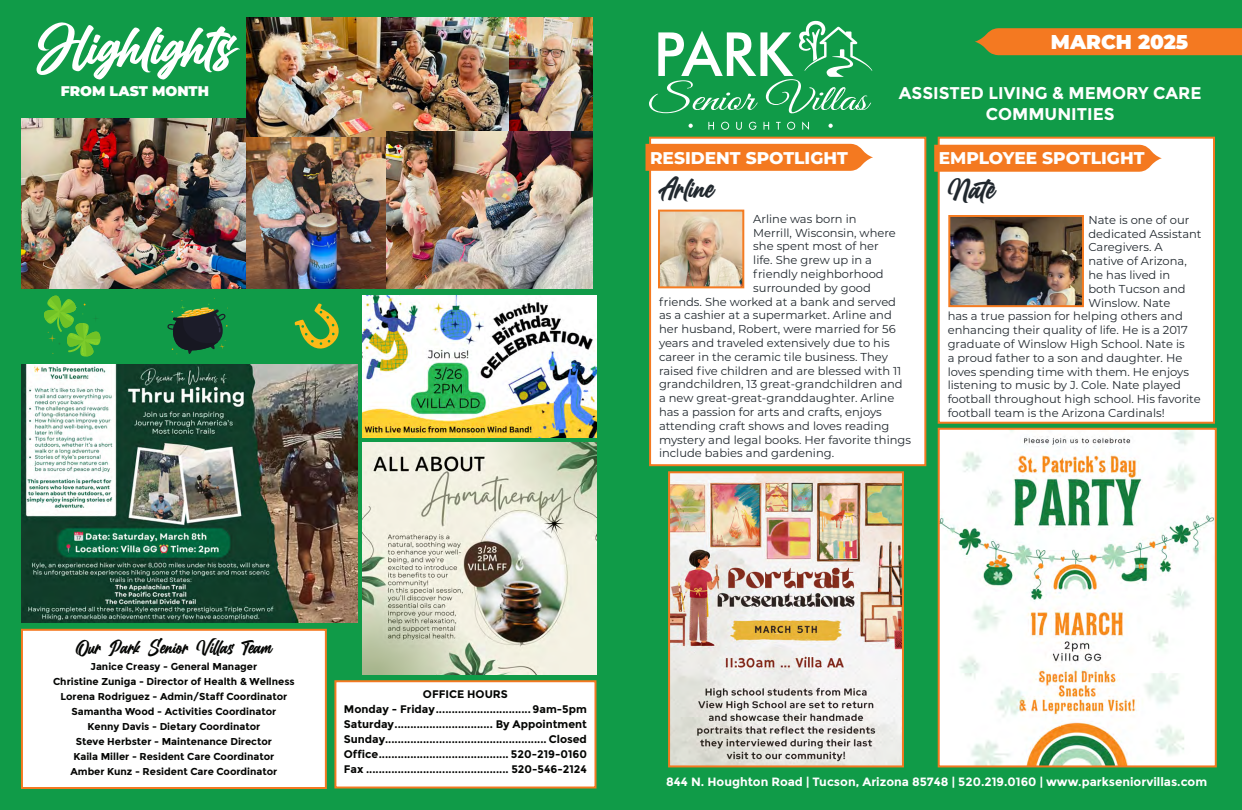
<style>
.page{position:relative;width:1242px;height:810px;background:#109b48}
.page>*{position:absolute;margin:0;border:0;box-sizing:border-box;transform-origin:0 0}
.t1{font:60px "Billion Dreams";color:#fff}
.Body_Text{font:30px "Billion Dreams";color:#21282e}
.t2{font:20px "Billion Dreams";color:#040503}
.t3{font:900 20px "Montserrat";color:#fff}
.t4{font:700 17px "Montserrat";color:#fff}
.t5{font:800 17px "Montserrat";color:#fff}
.t6{font:900 14px "Montserrat";color:#fff}
.t7{font:700 12px "Montserrat";color:#fff}
.Body_Text-2{font:11.5px "Montserrat";color:#21282e}
.t8{font:700 11px "Montserrat";color:#040503}
.t9{font:700 10px "Montserrat";color:#040503}
</style>
<div class="page">
<svg style="left:975px;top:28px;width:267px;height:27px;background:#e97a22"></svg>
<svg style="left:649px;top:21px;width:223px;height:92px"></svg>
<svg style="left:708px;top:122px;width:6px;height:8px"></svg>
<svg style="left:721px;top:122px;width:8px;height:8px"></svg>
<svg style="left:736px;top:122px;width:6px;height:8px"></svg>
<svg style="left:749px;top:122px;width:7px;height:8px"></svg>
<svg style="left:764px;top:122px;width:5px;height:8px"></svg>
<svg style="left:776px;top:122px;width:5px;height:8px"></svg>
<svg style="left:787px;top:122px;width:8px;height:8px"></svg>
<svg style="left:802px;top:122px;width:7px;height:8px"></svg>
<svg style="left:689px;top:124px;width:4px;height:4px"></svg>
<svg style="left:828px;top:124px;width:5px;height:4px"></svg>
<div style="left:22px;top:630px;width:304px;height:158px;background:#fff"></div>
<div style="left:21px;top:629px;width:306px;height:160px;border:2px solid #f47921"></div>
<div style="left:334px;top:680px;width:262px;height:109px;background:#fff;border:2px solid #f47921"></div>
<div style="left:649px;top:137px;width:277px;height:329px;background:#fff;border:2px solid #f47920"></div>
<div style="left:938px;top:137px;width:277px;height:287px;background:#fff;border:2px solid #f47920"></div>
<svg style="left:646px;top:144px;width:227px;height:27px;background:#f47f2b"></svg>
<svg style="left:934px;top:145px;width:228px;height:27px;background:#f4802c"></svg>
<svg style="left:294px;top:303px;width:45px;height:46px"></svg>
<svg style="left:44px;top:295px;width:57px;height:62px"></svg>
<svg style="left:167px;top:298px;width:61px;height:57px"></svg>
<img style="left:22px;top:118px;width:225px;height:170px">
<img style="left:509px;top:18px;width:84px;height:113px">
<img style="left:247px;top:18px;width:262px;height:119px">
<img style="left:362px;top:296px;width:234px;height:142px">
<img style="left:941px;top:431px;width:273px;height:333px">
<div style="left:938px;top:428px;width:279px;height:339px;border:2px solid #f47920"></div>
<img style="left:362px;top:442px;width:234px;height:232px">
<img style="left:22px;top:365px;width:336px;height:257px">
<img style="left:671px;top:474px;width:230px;height:290px">
<div style="left:668px;top:471px;width:236px;height:296px;border:2px solid #f47920"></div>
<img style="left:661px;top:213px;width:80px;height:72px">
<div style="left:658px;top:210px;width:86px;height:78px;border:2px solid #f47b21"></div>
<img style="left:951px;top:218px;width:130px;height:86px">
<div style="left:948px;top:215px;width:136px;height:92px;border:2px solid #f47b21"></div>
<img style="left:247px;top:137px;width:140px;height:151px">
<img style="left:387px;top:131px;width:206px;height:157px">
<p class="t1" style="left:35px;top:3px;width:202px">Highlights</p>
<p class="t6" style="left:61px;top:81px;width:150px">FROM LAST MONTH</p>
<p class="t3" style="left:1051px;top:27px;width:139px">MARCH 2025</p>
<p class="t4" style="left:899px;top:83px;width:304px">ASSISTED LIVING &amp; MEMORY CARE</p>
<p class="t4" style="left:986px;top:104px;width:130px">COMMUNITIES</p>
<p class="t5" style="left:650px;top:145px;width:199px">RESIDENT SPOTLIGHT</p>
<p class="t5" style="left:939px;top:146px;width:207px">EMPLOYEE SPOTLIGHT</p>
<p class="Body_Text" style="left:659px;top:167px;width:57px">Arline</p>
<p class="Body_Text-2" style="left:753px;top:211px;width:105px">Arline was born in</p>
<p class="Body_Text-2" style="left:753px;top:225px;width:144px">Merrill, Wisconsin, where</p>
<p class="Body_Text-2" style="left:753px;top:238px;width:127px">she spent most of her</p>
<p class="Body_Text-2" style="left:753px;top:252px;width:120px">life. She grew up in a</p>
<p class="Body_Text-2" style="left:753px;top:266px;width:132px">friendly neighborhood</p>
<p class="Body_Text-2" style="left:753px;top:280px;width:119px">surrounded by good</p>
<p class="Body_Text-2" style="left:659px;top:294px;width:239px">friends. She worked at a bank and served</p>
<p class="Body_Text-2" style="left:659px;top:307px;width:234px">as a cashier at a supermarket. Arline and</p>
<p class="Body_Text-2" style="left:659px;top:321px;width:238px">her husband, Robert, were married for 56</p>
<p class="Body_Text-2" style="left:659px;top:335px;width:232px">years and traveled extensively due to his</p>
<p class="Body_Text-2" style="left:659px;top:349px;width:230px">career in the ceramic tile business. They</p>
<p class="Body_Text-2" style="left:659px;top:363px;width:244px">raised five children and are blessed with 11</p>
<p class="Body_Text-2" style="left:659px;top:376px;width:245px">grandchildren, 13 great-grandchildren and</p>
<p class="Body_Text-2" style="left:659px;top:390px;width:237px">a new great-great-granddaughter. Arline</p>
<p class="Body_Text-2" style="left:659px;top:404px;width:224px">has a passion for arts and crafts, enjoys</p>
<p class="Body_Text-2" style="left:659px;top:418px;width:232px">attending craft shows and loves reading</p>
<p class="Body_Text-2" style="left:659px;top:432px;width:254px">mystery and legal books. Her favorite things</p>
<p class="Body_Text-2" style="left:659px;top:445px;width:177px">include babies and gardening.</p>
<p class="Body_Text" style="left:948px;top:168px;width:50px">Nate</p>
<p class="Body_Text-2" style="left:1088px;top:212px;width:102px">Nate is one of our</p>
<p class="Body_Text-2" style="left:1088px;top:226px;width:115px">dedicated Assistant</p>
<p class="Body_Text-2" style="left:1088px;top:239px;width:76px">Caregivers. A</p>
<p class="Body_Text-2" style="left:1088px;top:253px;width:100px">native of Arizona,</p>
<p class="Body_Text-2" style="left:1088px;top:267px;width:83px">he has lived in</p>
<p class="Body_Text-2" style="left:1088px;top:281px;width:99px">both Tucson and</p>
<p class="Body_Text-2" style="left:1088px;top:295px;width:83px">Winslow. Nate</p>
<p class="Body_Text-2" style="left:948px;top:308px;width:237px">has a true passion for helping others and</p>
<p class="Body_Text-2" style="left:948px;top:322px;width:242px">enhancing their quality of life. He is a 2017</p>
<p class="Body_Text-2" style="left:948px;top:336px;width:239px">graduate of Winslow High School. Nate is</p>
<p class="Body_Text-2" style="left:948px;top:350px;width:236px">a proud father to a son and daughter. He</p>
<p class="Body_Text-2" style="left:948px;top:364px;width:243px">loves spending time with them. He enjoys</p>
<p class="Body_Text-2" style="left:948px;top:377px;width:235px">listening to music by J. Cole. Nate played</p>
<p class="Body_Text-2" style="left:948px;top:391px;width:254px">football throughout high school. His favorite</p>
<p class="Body_Text-2" style="left:948px;top:405px;width:219px">football team is the Arizona Cardinals!</p>
<p class="t2" style="left:75px;top:633px;width:199px">Our Park Senior Villas Team</p>
<p class="t9" style="left:91px;top:660px;width:168px">Janice Creasy - General Manager</p>
<p class="t9" style="left:53px;top:675px;width:243px">Christine Zuniga - Director of Health &amp; Wellness</p>
<p class="t9" style="left:61px;top:690px;width:228px">Lorena Rodriguez - Admin/Staff Coordinator</p>
<p class="t9" style="left:71px;top:705px;width:206px">Samantha Wood - Activities Coordinator</p>
<p class="t9" style="left:88px;top:720px;width:174px">Kenny Davis - Dietary Coordinator</p>
<p class="t9" style="left:76px;top:735px;width:198px">Steve Herbster - Maintenance Director</p>
<p class="t9" style="left:73px;top:750px;width:202px">Kaila Miller - Resident Care Coordinator</p>
<p class="t9" style="left:70px;top:765px;width:209px">Amber Kunz - Resident Care Coordinator</p>
<p class="t8" style="left:423px;top:688px;width:87px">OFFICE HOURS</p>
<p class="t8" style="left:344px;top:703px;width:245px">Monday - Friday.............................. 9am-5pm</p>
<p class="t8" style="left:344px;top:718px;width:245px">Saturday............................... By Appointment</p>
<p class="t8" style="left:344px;top:733px;width:245px">Sunday................................................... Closed</p>
<p class="t8" style="left:344px;top:748px;width:245px">Office......................................... 520-219-0160</p>
<p class="t8" style="left:344px;top:763px;width:244px">Fax ............................................. 520-546-2124</p>
<p class="t7" style="left:666px;top:775px;width:543px">844 N. Houghton Road | Tucson, Arizona 85748 | 520.219.0160 | www.parkseniorvillas.com</p>
</div>
